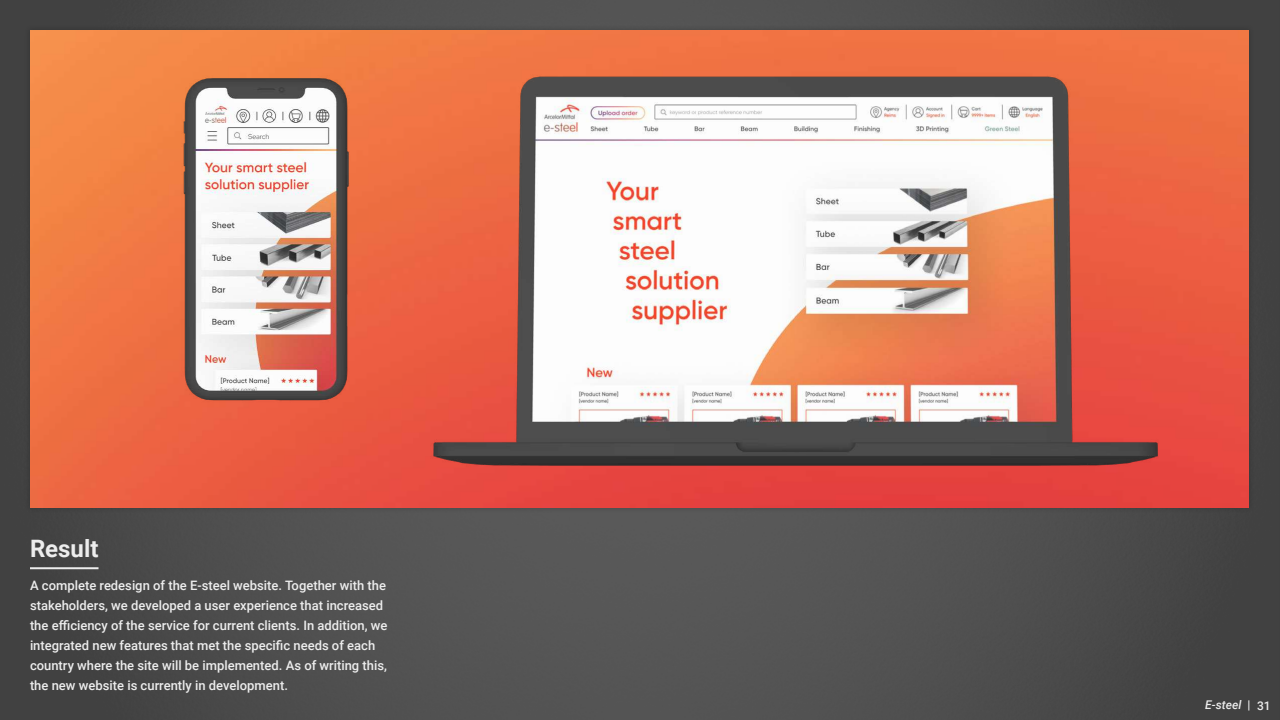
<style>
.page{position:relative;width:1280px;height:720px;background:#fff}
.page>*{position:absolute;margin:0;border:0;box-sizing:border-box;transform-origin:0 0}
.t1{font:700 24px "Roboto";color:#ededed}
.t2{font:500 13px/20px "Roboto";color:#ededed}
.t3{font:italic 500 12px "Roboto";color:#ededed}
.s1{font-style:normal}
</style>
<div class="page">
<img style="left:0;top:0;width:1280px;height:720px">
<div style="left:24px;top:24px;width:1231px;height:490px;background:#000;opacity:.2"></div>
<img style="left:30px;top:30px;width:1219px;height:478px">
<hr style="left:30px;top:567px;width:69px;height:2px;background:#ededed">
<img style="left:395px;top:20px;width:789px;height:488px">
<img style="left:147px;top:43px;width:238px;height:392px">
<h1 class="t1" style="left:30px;top:532px;width:70px">Result</h1>
<p class="t2" style="left:30px;top:575px;width:359px">A complete redesign of the E-steel website. Together with the stakeholders, we developed a user experience that increased the efficiency of the service for current clients. In addition, we integrated new features that met the specific needs of each country where the site will be implemented. As of writing this, the new website is currently in development.</p>
<p class="t3" style="left:1205px;top:696px;width:67px">E-steel <span class="s1">| 31</span></p>
</div>
